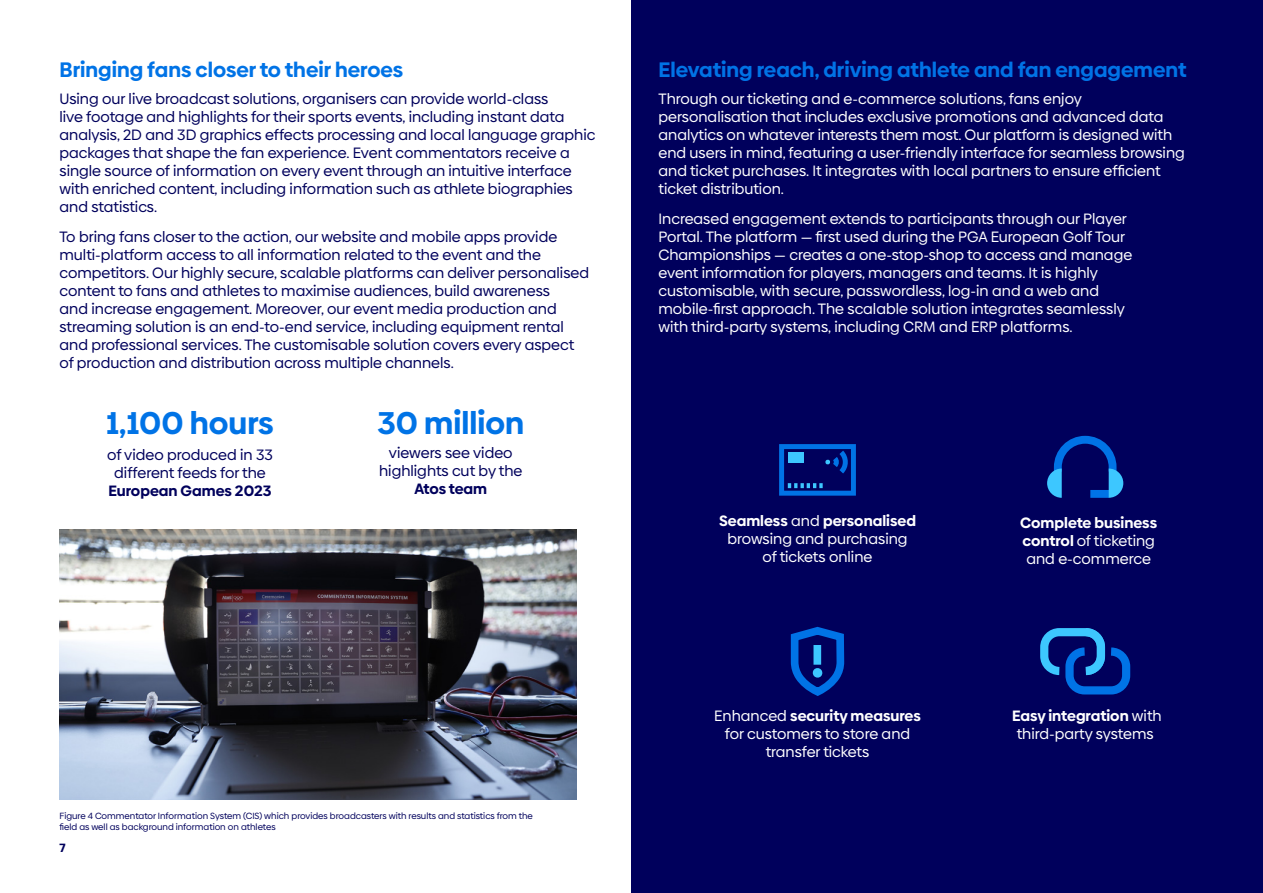
<style>
.page{position:relative;width:1263px;height:893px;background:#fff}
.page>*{position:absolute;margin:0;border:0;box-sizing:border-box;transform-origin:0 0}
.t1{font:700 31.5px "Biennale";color:#0073e6}
.t2{font:700 21px "Biennale";color:#0073e6}
.t3{font:15px/18px "Biennale";color:#00005c}
.t4{font:15px/18px "Biennale";color:#fff;text-align:center}
.t5{font:700 15px "Biennale";color:#00005c}
.t6{font:700 12px "Biennale";color:#00005c}
.t7{font:9px/10.8px "Biennale";color:#00005c}
.s1{font-weight:700}
</style>
<div class="page">
<div style="left:631px;top:0;width:632px;height:893px;background:#00005c"></div>
<div style="left:779px;top:444px;width:77px;height:52px;border:5px solid #0073e6"></div>
<svg style="left:788px;top:445px;width:59px;height:43px"></svg>
<svg style="left:1047px;top:435px;width:76px;height:63px"></svg>
<div style="left:1040px;top:628px;width:65px;height:47px;border:8px solid #3dc7ff;border-radius:15px"></div>
<div style="left:1065px;top:647px;width:65px;height:47px;border:8px solid #0073e6;border-radius:15px"></div>
<svg style="left:1078px;top:628px;width:31px;height:48px"></svg>
<img style="left:60px;top:530px;width:516px;height:269px">
<svg style="left:790px;top:626px;width:55px;height:70px"></svg>
<h2 class="t2" style="left:60px;top:56px;width:345px">Bringing fans closer to their heroes</h2>
<p class="t3" style="left:60px;top:89px;width:537px">Using our live broadcast solutions, organisers can provide world-class<br>live footage and highlights for their sports events, including instant data analysis, 2D and 3D graphics effects processing and local language graphic packages that shape the fan experience. Event commentators receive a single source of information on every event through an intuitive interface with enriched content, including information such as athlete biographies and statistics.</p>
<p class="t3" style="left:60px;top:227px;width:531px">To bring fans closer to the action, our website and mobile apps provide multi-platform access to all information related to the event and the competitors. Our highly secure, scalable platforms can deliver personalised content to fans and athletes to maximise audiences, build awareness<br>and increase engagement. Moreover, our event media production and streaming solution is an end-to-end service, including equipment rental and professional services. The customisable solution covers every aspect of production and distribution across multiple channels.</p>
<h1 class="t1" style="left:106px;top:402px;width:169px">1,100 hours</h1>
<p class="t3" style="left:107px;top:445px;width:167px;text-align:center">of video produced in 33 different feeds for the</p>
<p class="t5" style="left:108px;top:481px;width:165px">European Games 2023</p>
<h1 class="t1" style="left:377px;top:402px;width:148px">30 million</h1>
<p class="t3" style="left:379px;top:444px;width:145px;text-align:center">viewers see video highlights cut by the</p>
<p class="t5" style="left:414px;top:479px;width:74px">Atos team</p>
<p class="t7" style="left:60px;top:810px;width:475px">Figure 4 Commentator Information System (CIS) which provides broadcasters with results and statistics from the field as well as background information on athletes</p>
<p class="t6" style="left:60px;top:840px;width:8px">7</p>
<h2 class="t2" style="left:658px;top:56px;width:529px">Elevating reach, driving athlete and fan engagement</h2>
<p class="t4" style="left:658px;top:89px;width:528px;text-align:left">Through our ticketing and e-commerce solutions, fans enjoy personalisation that includes exclusive promotions and advanced data analytics on whatever interests them most. Our platform is designed with end users in mind, featuring a user-friendly interface for seamless browsing and ticket purchases. It integrates with local partners to ensure efficient ticket distribution.</p>
<p class="t4" style="left:658px;top:209px;width:475px;text-align:left">Increased engagement extends to participants through our Player Portal. The platform — first used during the PGA European Golf Tour Championships — creates a one-stop-shop to access and manage event information for players, managers and teams. It is highly customisable, with secure, passwordless, log-in and a web and mobile-first approach. The scalable solution integrates seamlessly with third-party systems, including CRM and ERP platforms.</p>
<p class="t4" style="left:719px;top:511px;width:198px"><span class="s1">Seamless</span> and <span class="s1">personalised </span>browsing and purchasing of tickets online</p>
<p class="t4" style="left:1020px;top:514px;width:138px;text-align:left"><span class="s1">Complete business control</span> of ticketing and e-commerce</p>
<p class="t4" style="left:714px;top:707px;width:208px">Enhanced <span class="s1">security measures </span>for customers to store and transfer tickets</p>
<p class="t4" style="left:1012px;top:707px;width:151px"><span class="s1">Easy integration</span> with third-party systems</p>
</div>
